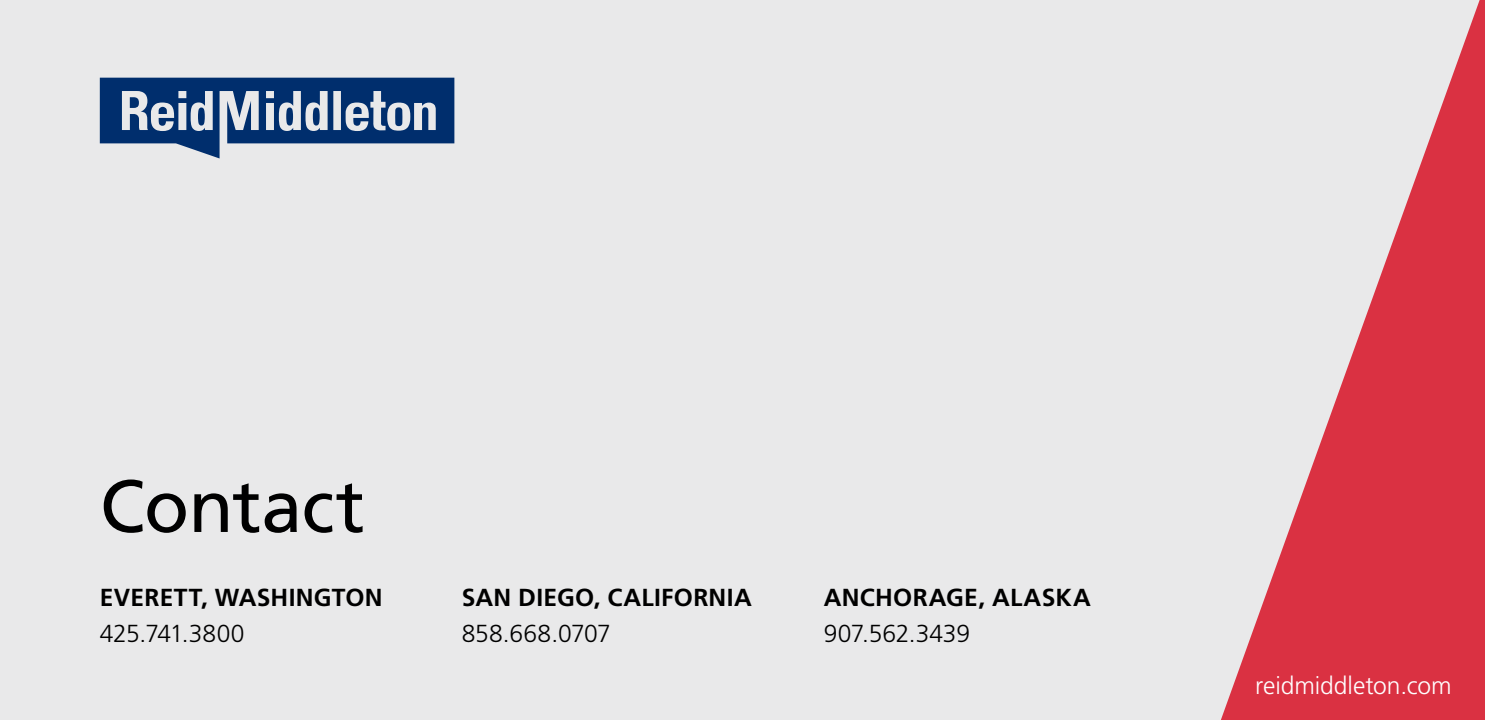
<style>
.page{position:relative;width:1485px;height:720px;background:#e9e9ea}
.page>*{position:absolute;margin:0;border:0;box-sizing:border-box;transform-origin:0 0}
.t1{font:73.75px "Frutiger LT Std";letter-spacing:-.01em;color:#000}
.t2{font:700 24.5px/35.8px "Frutiger LT Std";letter-spacing:.01em;color:#000}
.t3{font:300 24.5px "Frutiger LT Std";color:#fff}
.s1{font-weight:300}
</style>
<div class="page">
<svg style="left:1221px;top:0;width:264px;height:720px;fill:#da3142"></svg>
<svg style="left:100px;top:78px;width:354px;height:81px"></svg>
<p class="t1" style="left:100px;top:463px;width:266px">Contact</p>
<p class="t2" style="left:100px;top:580px;width:284px">EVERETT, WASHINGTON<br><span class="s1">425.741.3800</span></p>
<p class="t2" style="left:462px;top:580px;width:292px">SAN DIEGO, CALIFORNIA<br><span class="s1">858.668.0707</span></p>
<p class="t2" style="left:824px;top:580px;width:269px">ANCHORAGE, ALASKA<br><span class="s1">907.562.3439</span></p>
<p class="t3" style="left:1255px;top:672px;width:198px">reidmiddleton.com</p>
</div>
